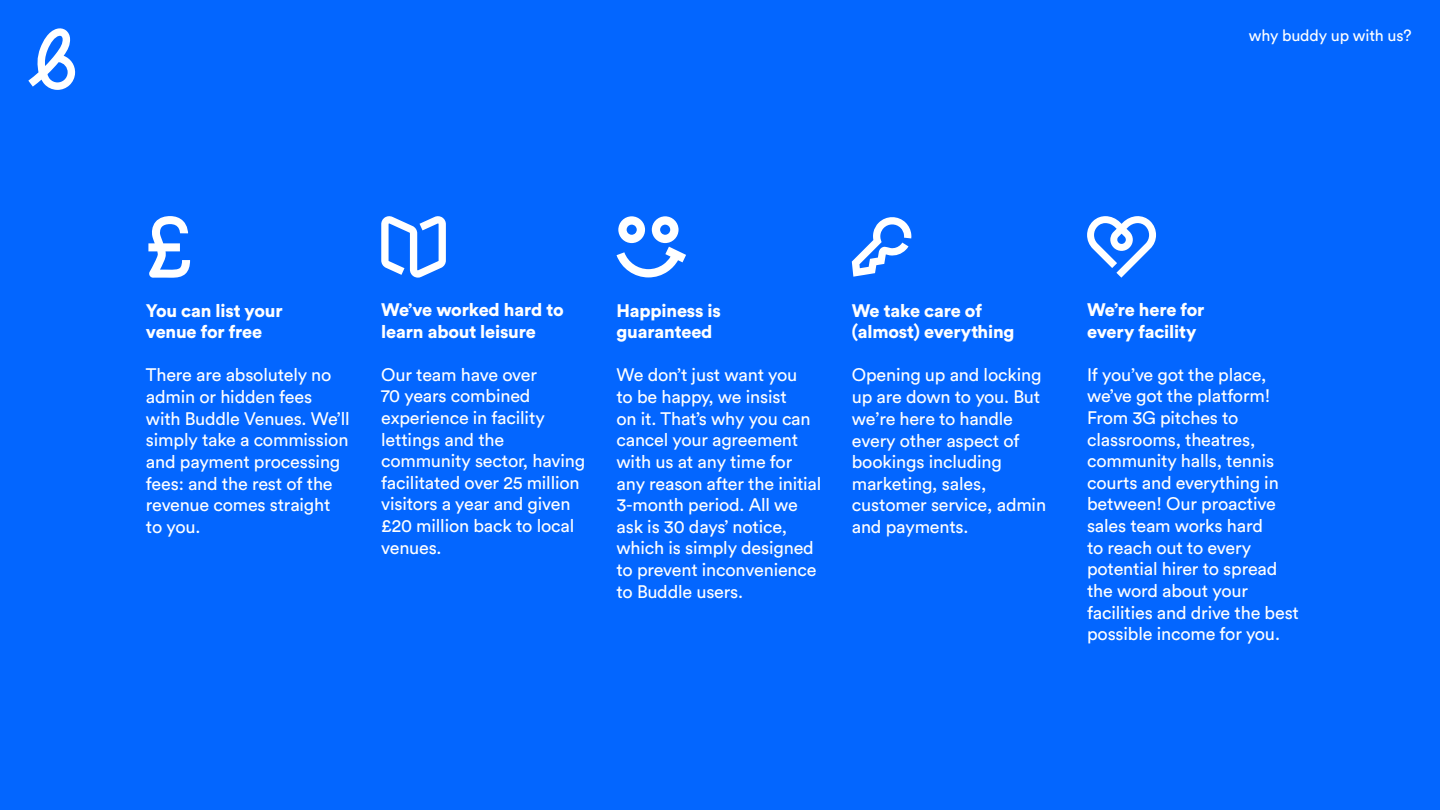
<style>
.page{position:relative;width:1440px;height:810px;background:#fff}
.page>*{position:absolute;margin:0;border:0;box-sizing:border-box;transform-origin:0 0}
.t1{font:18px/21.6px "Circular Std";letter-spacing:-.01em;color:#fff}
.t2{font:900 18px/21.6px "Circular Std";letter-spacing:-.01em;color:#fff}
.t3{font:16px "Circular Std";letter-spacing:-.01em;color:#fff}
</style>
<div class="page">
<div style="left:0;top:0;width:1440px;height:809px;background:#0366ff"></div>
<svg style="left:28px;top:28px;width:47px;height:62px"></svg>
<svg style="left:1087px;top:216px;width:69px;height:61px"></svg>
<svg style="left:148px;top:216px;width:42px;height:61px"></svg>
<svg style="left:381px;top:216px;width:65px;height:61px"></svg>
<svg style="left:852px;top:217px;width:59px;height:59px"></svg>
<svg style="left:617px;top:216px;width:69px;height:61px"></svg>
<p class="t3" style="left:1249px;top:26px;width:164px">why buddy up with us?</p>
<p class="t2" style="left:146px;top:299px;width:138px">You can list your venue for free</p>
<p class="t1" style="left:146px;top:364px;width:205px">There are absolutely no admin or hidden fees with Buddle Venues. We’ll simply take a commission and payment processing fees: and the rest of the revenue comes straight to you.</p>
<p class="t2" style="left:381px;top:298px;width:184px">We’ve worked hard to learn about leisure</p>
<p class="t1" style="left:381px;top:363px;width:205px">Our team have over<br>70 years combined experience in facility lettings and the community sector, having facilitated over 25 million visitors a year and given £20 million back to local venues.</p>
<p class="t2" style="left:617px;top:299px;width:106px">Happiness is guaranteed</p>
<p class="t1" style="left:617px;top:364px;width:206px">We don’t just want you<br>to be happy, we insist<br>on it. That’s why you can cancel your agreement with us at any time for any reason after the initial<br>3-month period. All we ask is 30 days’ notice, which is simply designed to prevent inconvenience to Buddle users.</p>
<p class="t2" style="left:852px;top:299px;width:164px">We take care of (almost) everything</p>
<p class="t1" style="left:852px;top:364px;width:196px">Opening up and locking up are down to you. But we’re here to handle every other aspect of bookings including marketing, sales, customer service, admin and payments.</p>
<p class="t2" style="left:1087px;top:298px;width:119px">We’re here for every facility</p>
<p class="t1" style="left:1087px;top:363px;width:213px">If you’ve got the place, we’ve got the platform!<br>From 3G pitches to classrooms, theatres, community halls, tennis courts and everything in between! Our proactive sales team works hard<br>to reach out to every potential hirer to spread the word about your facilities and drive the best possible income for you.</p>
</div>
